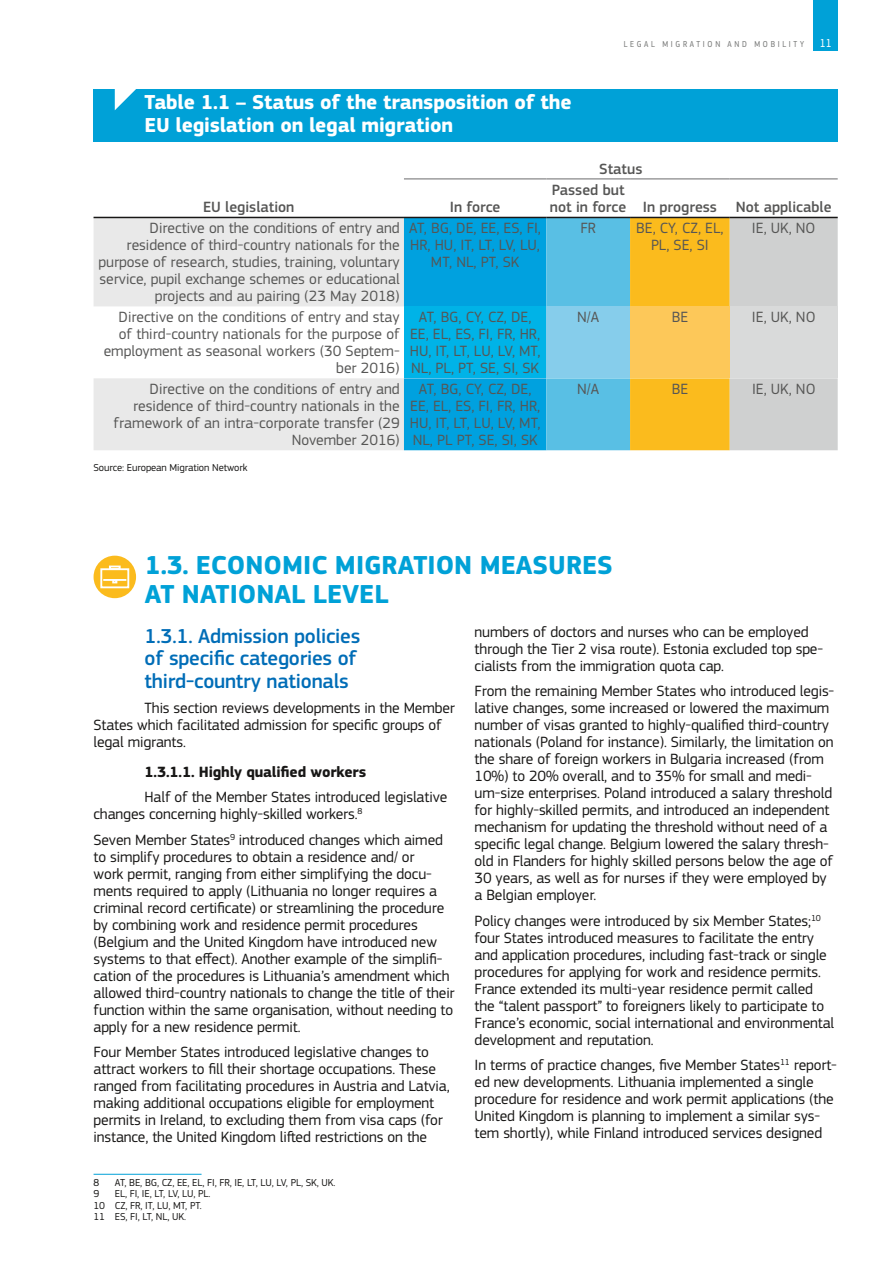
<style>
.page{position:relative;width:893px;height:1263px;background:#fff}
.page>*{position:absolute;margin:0;border:0;box-sizing:border-box;transform-origin:0 0}
.t1{font:700 27px/28.3px "EC Square Sans Pro";color:#00a1d7}
.t2{font:700 21px/22.6px "EC Square Sans Pro";letter-spacing:-.01em;color:#fff}
.t3{font:500 21px/22.6px "EC Square Sans Pro";letter-spacing:-.01em;color:#006db7}
.t4{font:15.45px/17px "EC Square Sans Pro";letter-spacing:-.01em;color:#181716}
.t5{font:15.45px/17px "EC Square Sans Pro";color:#565655;text-align:center}
.t6{font:500 15.45px/17px "EC Square Sans Pro";color:#565655}
.t7{font:700 15.45px "EC Square Sans Pro";letter-spacing:-.01em;color:#181716}
.t8{font:12px "EC Square Sans Cond Pro";color:#fff}
.t9{font:10.5px/11.6px "EC Square Sans Pro";letter-spacing:-.01em;color:#181716}
.t10{font:9px "EC Square Sans Cond Pro";letter-spacing:.3em;color:#7a7b7a}
</style>
<div class="page">
<div style="left:814px;top:0;width:24px;height:51px;background:#00a1d7"></div>
<svg style="left:94px;top:218px;width:310px;height:232px;fill:#e9e9e9"></svg>
<svg style="left:404px;top:218px;width:434px;height:232px;background:#7eb8af"></svg>
<div style="left:404px;top:306px;width:142px;height:72px;background:#00b3e7"></div>
<div style="left:546px;top:306px;width:84px;height:72px;background:#86cdeb"></div>
<div style="left:630px;top:306px;width:100px;height:72px;background:#fdc859"></div>
<div style="left:730px;top:306px;width:108px;height:72px;background:#d9dada"></div>
<hr style="left:94px;top:217px;width:310px;height:1px;background:#181716">
<hr style="left:404px;top:217px;width:142px;height:1px;background:#181716">
<hr style="left:546px;top:217px;width:84px;height:1px;background:#181716">
<hr style="left:630px;top:217px;width:100px;height:1px;background:#181716">
<hr style="left:730px;top:217px;width:108px;height:1px;background:#181716">
<hr style="left:404px;top:178px;width:142px;height:2px;background:#9c9c9d">
<hr style="left:546px;top:178px;width:84px;height:2px;background:#9c9c9d">
<hr style="left:630px;top:178px;width:100px;height:2px;background:#9c9c9d">
<hr style="left:730px;top:178px;width:108px;height:2px;background:#9c9c9d">
<div style="left:94px;top:89px;width:744px;height:52px;background:#00a1d7"></div>
<svg style="left:115px;top:89px;width:21px;height:21px"></svg>
<hr style="left:94px;top:1174px;width:108px;height:1px;background:#00a1d7">
<div style="left:94px;top:556px;width:42px;height:42px;background:#fbbb1d;border-radius:50%"></div>
<div style="left:100px;top:568px;width:29px;height:20px;border:2px solid #fff"></div>
<hr style="left:103px;top:579px;width:23px;height:2px;background:#fff">
<div style="left:109px;top:565px;width:12px;height:5px;border:2px solid #fff"></div>
<h2 class="t2" style="left:145px;top:92px;width:428px">Table 1.1 – Status of the transposition of the<br>EU legislation on legal migration</h2>
<p class="t10" style="left:624px;top:39px;width:182px">LEGAL MIGRATION AND MOBILITY</p>
<p class="t8" style="left:820px;top:36px;width:13px">11</p>
<p class="t6" style="left:599px;top:160px;width:45px">Status</p>
<p class="t6" style="left:203px;top:199px;width:93px">EU legislation</p>
<p class="t6" style="left:450px;top:199px;width:52px">In force</p>
<p class="t6" style="left:550px;top:182px;width:283px">Passed but<br>not in force In progress Not applicable</p>
<p class="t5" style="left:98px;top:220px;width:303px;text-align:right">Directive on the conditions of entry and residence of third-country nationals for the purpose of research, studies, training, voluntary service, pupil exchange schemes or educational projects and au pairing (23 May 2018)</p>
<p class="t5" style="left:409px;top:220px;width:133px">AT, BG, DE, EE, ES, FI,<br>HR, HU, IT, LT, LV, LU,<br>MT, NL, PT, SK</p>
<p class="t5" style="left:580px;top:220px;width:17px">FR</p>
<p class="t5" style="left:636px;top:220px;width:89px">BE, CY, CZ, EL,<br>PL, SE, SI</p>
<p class="t5" style="left:752px;top:220px;width:65px">IE, UK, NO</p>
<p class="t5" style="left:104px;top:309px;width:297px;text-align:right">Directive on the conditions of entry and stay of third-country nationals for the purpose of employment as seasonal workers (30 Septem&shy;ber 2016)</p>
<p class="t5" style="left:410px;top:309px;width:132px">AT, BG, CY, CZ, DE,<br>EE, EL, ES, FI, FR, HR,<br>HU, IT, LT, LU, LV, MT,<br>NL, PL, PT, SE, SI, SK</p>
<p class="t5" style="left:577px;top:309px;width:24px">N/A</p>
<p class="t5" style="left:672px;top:309px;width:18px">BE</p>
<p class="t5" style="left:752px;top:309px;width:65px">IE, UK, NO</p>
<p class="t5" style="left:114px;top:381px;width:288px;text-align:right">Directive on the conditions of entry and residence of third-country nationals in the framework of an intra-corporate transfer (29<br>November 2016)</p>
<p class="t5" style="left:410px;top:381px;width:132px">AT, BG, CY, CZ, DE,<br>EE, EL, ES, FI, FR, HR,<br>HU, IT, LT, LU, LV, MT,<br>NL, PL PT, SE, SI, SK</p>
<p class="t5" style="left:577px;top:381px;width:24px">N/A</p>
<p class="t5" style="left:672px;top:381px;width:18px">BE</p>
<p class="t5" style="left:752px;top:381px;width:65px">IE, UK, NO</p>
<p class="t9" style="left:94px;top:462px;width:155px">Source: European Migration Network</p>
<h1 class="t1" style="left:145px;top:552px;width:470px">1.3. ECONOMIC MIGRATION MEASURES<br>AT NATIONAL LEVEL</h1>
<h2 class="t3" style="left:145px;top:625px;width:217px">1.3.1. Admission policies of specific categories of third-country nationals</h2>
<p class="t4" style="left:94px;top:700px;width:363px;text-indent:51px">This section reviews developments in the Member<br>States which facilitated admission for specific groups of legal migrants.</p>
<p class="t7" style="left:145px;top:762px;width:223px">1.3.1.1. Highly qualified workers</p>
<p class="t4" style="left:94px;top:789px;width:355px;text-indent:51px">Half of the Member States introduced legislative changes concerning highly-skilled workers.<sup>8</sup></p>
<p class="t4" style="left:94px;top:831px;width:363px">Seven Member States<sup>9</sup> introduced changes which aimed to simplify procedures to obtain a residence and/ or<br>work permit, ranging from either simplifying the docu&shy;ments required to apply (Lithuania no longer requires a criminal record certificate) or streamlining the procedure by combining work and residence permit procedures (Belgium and the United Kingdom have introduced new systems to that effect). Another example of the simplifi&shy;cation of the procedures is Lithuania’s amendment which allowed third-country nationals to change the title of their function within the same organisation, without needing to apply for a new residence permit.</p>
<p class="t4" style="left:94px;top:1044px;width:358px">Four Member States introduced legislative changes to attract workers to fill their shortage occupations. These ranged from facilitating procedures in Austria and Latvia, making additional occupations eligible for employment permits in Ireland, to excluding them from visa caps (for instance, the United Kingdom lifted restrictions on the</p>
<p class="t9" style="left:94px;top:1176px;width:7px">8</p>
<p class="t9" style="left:115px;top:1176px;width:222px">AT, BE, BG, CZ, EE, EL, FI, FR, IE, LT, LU, LV, PL, SK, UK.</p>
<p class="t9" style="left:94px;top:1188px;width:7px">9</p>
<p class="t9" style="left:94px;top:1188px;width:118px;text-indent:21px">EL, FI, IE, LT, LV, LU, PL.<br>10 CZ, FR, IT, LU, MT, PT.<br>11 ES, FI, LT, NL, UK.</p>
<p class="t4" style="left:475px;top:623px;width:350px">numbers of doctors and nurses who can be employed through the Tier 2 visa route). Estonia excluded top spe&shy;cialists from the immigration quota cap.</p>
<p class="t4" style="left:475px;top:683px;width:361px">From the remaining Member States who introduced legis&shy;lative changes, some increased or lowered the maximum number of visas granted to highly-qualified third-country nationals (Poland for instance). Similarly, the limitation on the share of foreign workers in Bulgaria increased (from 10%) to 20% overall, and to 35% for small and medi&shy;um-size enterprises. Poland introduced a salary threshold for highly-skilled permits, and introduced an independent mechanism for updating the threshold without need of a specific legal change. Belgium lowered the salary thresh&shy;old in Flanders for highly skilled persons below the age of 30 years, as well as for nurses if they were employed by a Belgian employer.</p>
<p class="t4" style="left:475px;top:912px;width:361px">Policy changes were introduced by six Member States;<sup>10 </sup>four States introduced measures to facilitate the entry and application procedures, including fast-track or single procedures for applying for work and residence permits.<br>France extended its multi-year residence permit called the “talent passport” to foreigners likely to participate to France’s economic, social international and environmental development and reputation.</p>
<p class="t4" style="left:475px;top:1057px;width:364px">In terms of practice changes, five Member States<sup>11</sup> report&shy;ed new developments. Lithuania implemented a single procedure for residence and work permit applications (the United Kingdom is planning to implement a similar sys&shy;tem shortly), while Finland introduced services designed</p>
</div>
